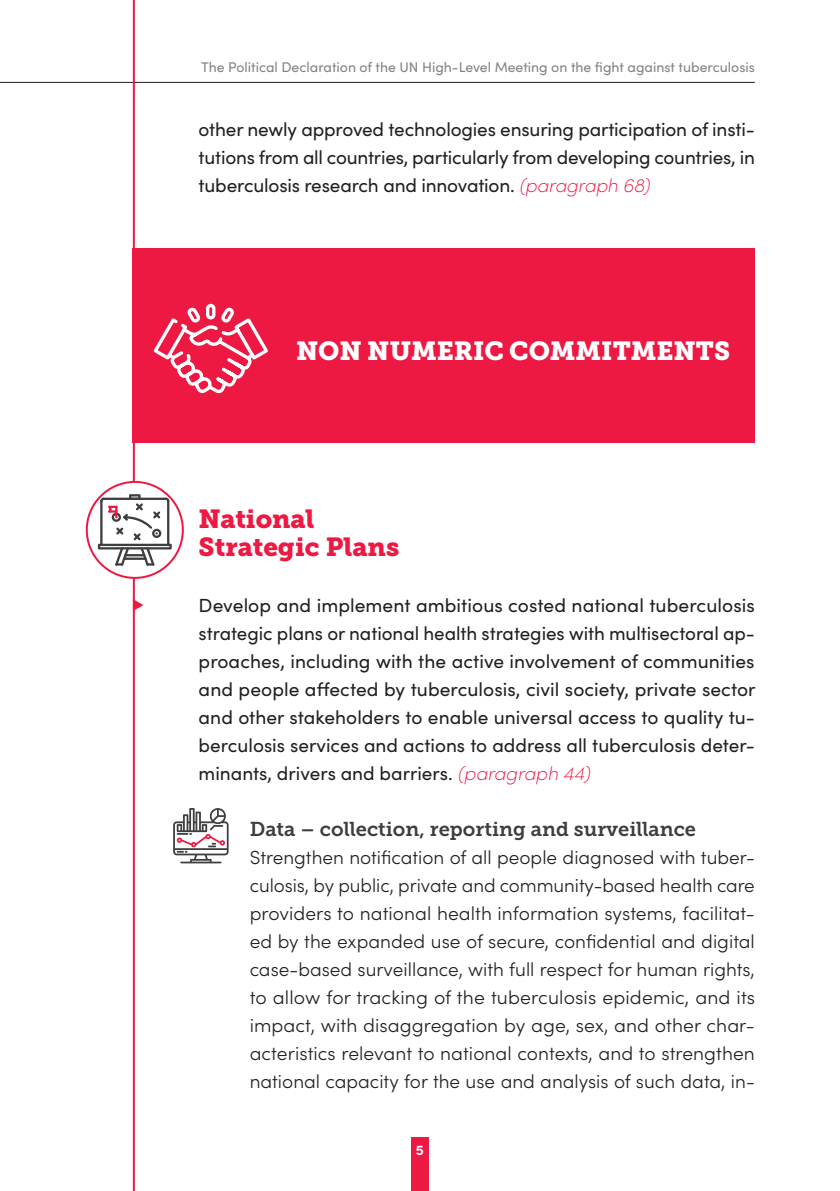
<style>
.page{position:relative;width:840px;height:1191px;background:#fff}
.page>*{position:absolute;margin:0;border:0;box-sizing:border-box;transform-origin:0 0}
.t1{font:26px/28px "Museo Slab 900";color:#ed1943}
.t2{font:26px "Museo Slab 900";color:#fff}
.title2{font:20px "Museo Slab 700";color:#3e3e3f}
.t3{font:19px/28px "Sofia Pro";letter-spacing:-.01em;color:#231f20;text-align:justify}
.body_text_2{font:300 19px/28px "Sofia Pro";color:#231f20;text-align:justify}
.t4{font:19px "Sofia Pro";color:#ed1943}
.t5{font:14px "Sofia Pro";color:#808285}
.t6{font:700 14px "Sofia Pro";color:#fff}
.s1{font-weight:200;font-style:italic;color:#ed1943}
</style>
<div class="page">
<div style="left:411px;top:1137px;width:17px;height:54px;background:#ed1943"></div>
<hr style="left:0;top:82px;width:754px;height:1px;background:#231f20">
<hr style="left:133px;top:0;width:2px;height:1191px;background:#ed1943">
<svg style="left:173px;top:808px;width:55px;height:55px"></svg>
<svg style="left:87px;top:482px;width:96px;height:96px"></svg>
<div style="left:86px;top:481px;width:98px;height:98px;border:2px solid #ed1943;border-radius:50%"></div>
<hr style="left:167px;top:500px;width:2px;height:46px;background:#3e3e3f">
<hr style="left:100px;top:500px;width:2px;height:46px;background:#3e3e3f">
<svg style="left:98px;top:544px;width:74px;height:5px"></svg>
<hr style="left:100px;top:546px;width:69px;height:1px;background:#3e3e3f">
<svg style="left:140px;top:547px;width:14px;height:18px"></svg>
<svg style="left:115px;top:547px;width:14px;height:18px"></svg>
<hr style="left:124px;top:554px;width:21px;height:2px;background:#3e3e3f">
<hr style="left:123px;top:557px;width:23px;height:3px;background:#3e3e3f">
<div style="left:129px;top:494px;width:11px;height:6px;background:#3e3e3f"></div>
<svg style="left:100px;top:496px;width:69px;height:44px"></svg>
<div style="left:133px;top:249px;width:621px;height:194px;background:#ed1943"></div>
<svg style="left:153px;top:303px;width:115px;height:91px"></svg>
<p class="t5" style="left:201px;top:57px;width:555px">The Political Declaration of the UN High-Level Meeting on the fight against tuberculosis</p>
<p class="t3" style="left:198px;top:114px;width:557px">other newly approved technologies ensuring participation of insti&shy;tutions from all countries, particularly from developing countries, in tuberculosis research and innovation. <span class="s1">(paragraph 68)</span></p>
<p class="t2" style="left:296px;top:336px;width:435px">NON NUMERIC COMMITMENTS</p>
<p class="t1" style="left:198px;top:505px;width:202px">National<br>Strategic Plans</p>
<p class="t4" style="left:132px;top:591px;width:15px">▶</p>
<p class="t3" style="left:198px;top:590px;width:558px">Develop and implement ambitious costed national tuberculosis strategic plans or national health strategies with multisectoral ap&shy;proaches, including with the active involvement of communities and people affected by tuberculosis, civil society, private sector and other stakeholders to enable universal access to quality tu&shy;berculosis services and actions to address all tuberculosis deter&shy;minants, drivers and barriers. <span class="s1">(paragraph 44)</span></p>
<p class="title2" style="left:249px;top:817px;width:447px">Data – collection, reporting and surveillance</p>
<p class="body_text_2" style="left:249px;top:842px;width:506px">Strengthen notification of all people diagnosed with tuber&shy;culosis, by public, private and community-based health care providers to national health information systems, facilitat&shy;ed by the expanded use of secure, confidential and digital case-based surveillance, with full respect for human rights, to allow for tracking of the tuberculosis epidemic, and its impact, with disaggregation by age, sex, and other char&shy;acteristics relevant to national contexts, and to strengthen national capacity for the use and analysis of such data, in-</p>
<p class="t6" style="left:416px;top:1139px;width:10px">5</p>
</div>
